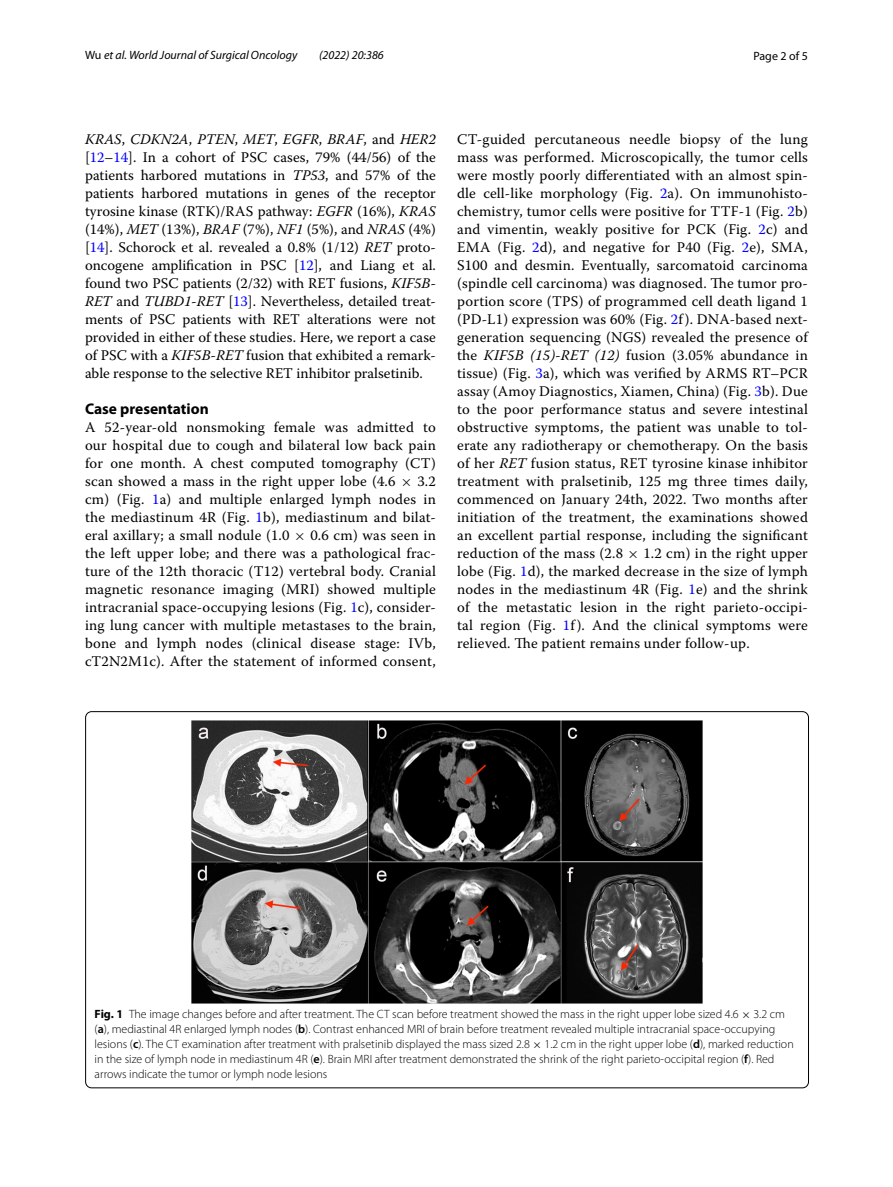
<style>
.page{position:relative;width:893px;height:1187px;background:#fff}
.page>*{position:absolute;margin:0;border:0;box-sizing:border-box;transform-origin:0 0}
.t1{font:700 15.45px "Myriad Pro";color:#000}
.t2{font:14.7px/18px "Warnock Pro";letter-spacing:.015em;color:#000;text-align:justify}
.t3{font:300 12px/15px "Myriad Pro";color:#000}
.t4{font:italic 12px "Myriad Pro";color:#000}
.t5{font:12px "Myriad Pro";color:#000}
.s1{font-style:normal}
.s2{font-style:italic}
.s3{color:#00f}
.s4{font-family:"MTSY"}
.s5{font-weight:700}
.s6{font-family:"MTSY";font-weight:400}
.s7{font-weight:600}
</style>
<div class="page">
<img style="left:192px;top:720px;width:510px;height:283px">
<p class="t4" style="left:85px;top:48px;width:214px"><span class="s1">Wu</span> et al. World Journal of Surgical Oncology</p>
<p class="t4" style="left:319px;top:48px;width:66px">(2022) 20:386</p>
<p class="t5" style="left:753px;top:48px;width:56px">Page 2 of 5</p>
<p class="t2" style="left:85px;top:130px;width:352px"><span class="s2">KRAS</span>, <span class="s2">CDKN2A</span>, <span class="s2">PTEN</span>, <span class="s2">MET</span>, <span class="s2">EGFR</span>, <span class="s2">BRAF</span>, and <span class="s2">HER2 </span>[<span class="s3">12</span>–<span class="s3">14</span>]. In a cohort of PSC cases, 79% (44/56) of the patients harbored mutations in <span class="s2">TP53</span>, and 57% of the patients harbored mutations in genes of the receptor tyrosine kinase (RTK)/RAS pathway: <span class="s2">EGFR</span> (16%), <span class="s2">KRAS </span>(14%), <span class="s2">MET</span> (13%), <span class="s2">BRAF</span> (7%), <span class="s2">NF1</span> (5%), and <span class="s2">NRAS</span> (4%) [<span class="s3">14</span>]. Schorock et al. revealed a 0.8% (1/12) <span class="s2">RET</span> proto&shy;oncogene amplification in PSC [<span class="s3">12</span>], and Liang et al. found two PSC patients (2/32) with RET fusions, <span class="s2">KIF5B-RET</span> and <span class="s2">TUBD1-RET</span> [<span class="s3">13</span>]. Nevertheless, detailed treat&shy;ments of PSC patients with RET alterations were not provided in either of these studies. Here, we report a case of PSC with a <span class="s2">KIF5B-RET</span> fusion that exhibited a remark&shy;able response to the selective RET inhibitor pralsetinib.</p>
<p class="t1" style="left:85px;top:398px;width:125px">Case presentation</p>
<p class="t2" style="left:85px;top:418px;width:352px">A 52-year-old nonsmoking female was admitted to our hospital due to cough and bilateral low back pain for one month. A chest computed tomography (CT) scan showed a mass in the right upper lobe (4.6 <span class="s4">×</span> 3.2 cm) (Fig. <span class="s3">1</span>a) and multiple enlarged lymph nodes in the mediastinum 4R (Fig. <span class="s3">1</span>b), mediastinum and bilat&shy;eral axillary; a small nodule (1.0 <span class="s4">×</span> 0.6 cm) was seen in the left upper lobe; and there was a pathological frac&shy;ture of the 12th thoracic (T12) vertebral body. Cranial magnetic resonance imaging (MRI) showed multiple intracranial space-occupying lesions (Fig. <span class="s3">1</span>c), consider&shy;ing lung cancer with multiple metastases to the brain, bone and lymph nodes (clinical disease stage: IVb, cT2N2M1c). After the statement of informed consent,</p>
<p class="t2" style="left:457px;top:130px;width:352px">CT-guided percutaneous needle biopsy of the lung mass was performed. Microscopically, the tumor cells were mostly poorly differentiated with an almost spin&shy;dle cell-like morphology (Fig. <span class="s3">2</span>a). On immunohisto&shy;chemistry, tumor cells were positive for TTF-1 (Fig. <span class="s3">2</span>b) and vimentin, weakly positive for PCK (Fig. <span class="s3">2</span>c) and EMA (Fig. <span class="s3">2</span>d), and negative for P40 (Fig. <span class="s3">2</span>e), SMA, S100 and desmin. Eventually, sarcomatoid carcinoma (spindle cell carcinoma) was diagnosed. The tumor pro&shy;portion score (TPS) of programmed cell death ligand 1 (PD-L1) expression was 60% (Fig. <span class="s3">2</span>f). DNA-based next&shy;generation sequencing (NGS) revealed the presence of the <span class="s2">KIF5B (15)-RET (12)</span> fusion (3.05% abundance in tissue) (Fig. <span class="s3">3</span>a), which was verified by ARMS RT–PCR assay (Amoy Diagnostics, Xiamen, China) (Fig. <span class="s3">3</span>b). Due to the poor performance status and severe intestinal obstructive symptoms, the patient was unable to tol&shy;erate any radiotherapy or chemotherapy. On the basis of her <span class="s2">RET</span> fusion status, RET tyrosine kinase inhibitor treatment with pralsetinib, 125 mg three times daily, commenced on January 24th, 2022. Two months after initiation of the treatment, the examinations showed an excellent partial response, including the significant reduction of the mass (2.8 <span class="s4">×</span> 1.2 cm) in the right upper lobe (Fig. <span class="s3">1</span>d), the marked decrease in the size of lymph nodes in the mediastinum 4R (Fig. <span class="s3">1</span>e) and the shrink of the metastatic lesion in the right parieto-occipi&shy;tal region (Fig. <span class="s3">1</span>f). And the clinical symptoms were relieved. The patient remains under follow-up.</p>
<p class="t3" style="left:95px;top:1006px;width:701px"><span class="s5">Fig. 1</span> The image changes before and after treatment. The CT scan before treatment showed the mass in the right upper lobe sized 4.6 <span class="s6">×</span> 3.2 cm (<span class="s7">a</span>), mediastinal 4R enlarged lymph nodes (<span class="s7">b</span>). Contrast enhanced MRI of brain before treatment revealed multiple intracranial space-occupying lesions (<span class="s7">c</span>). The CT examination after treatment with pralsetinib displayed the mass sized 2.8 <span class="s6">×</span> 1.2 cm in the right upper lobe (<span class="s7">d</span>), marked reduction in the size of lymph node in mediastinum 4R (<span class="s7">e</span>). Brain MRI after treatment demonstrated the shrink of the right parieto-occipital region (<span class="s7">f</span>). Red arrows indicate the tumor or lymph node lesions</p>
</div>
